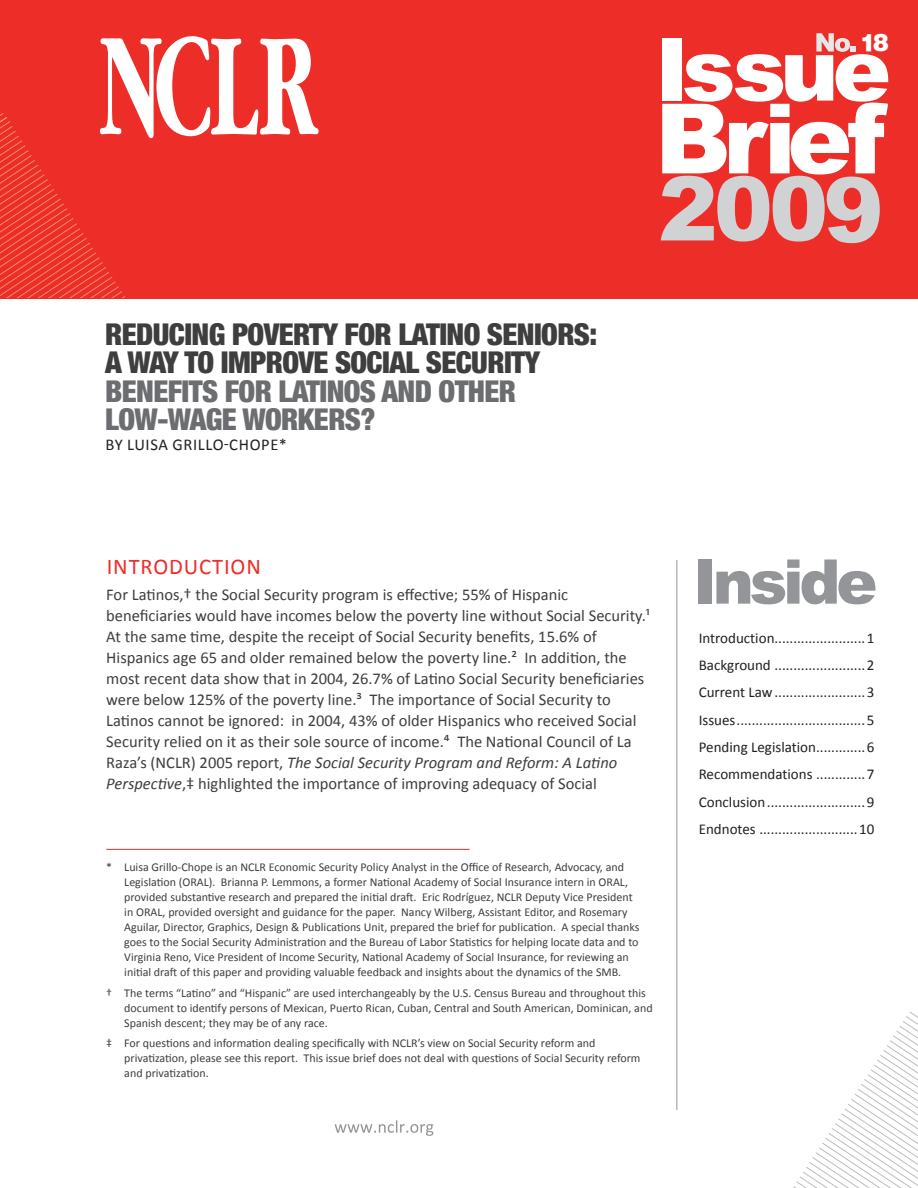
<style>
.page{position:relative;width:918px;height:1188px;background:#fff}
.page>*{position:absolute;margin:0;border:0;box-sizing:border-box;transform-origin:0 0}
.t1{font:900 condensed 30px/28.5px "Helvetica Neue";letter-spacing:-.02em;color:#3e3e3f}
.t2{font:900 condensed 30px/28.5px "Helvetica Neue";letter-spacing:-.02em;color:#6c6d70}
.t3{font:900 24px "Halvett";color:#fff}
.t4{font:22.5px "Calibri";letter-spacing:.04em;color:#ec2d28}
.t5{font:16.5px/21px "Calibri";color:#3e3e3f}
.t6{font:16.5px "Calibri";letter-spacing:.04em;color:#231f20}
.t7{font:15px/27.3px "Calibri";color:#231f20;text-align:justify}
.t8{font:12px/15px "Calibri";color:#3e3e3f}
.s1{font-style:italic}
</style>
<div class="page">
<div style="left:0;top:0;width:918px;height:298px;background:#ec2d28"></div>
<hr style="left:676px;top:560px;width:1px;height:550px;background:#939598">
<svg style="left:793px;top:1012px;width:125px;height:176px"></svg>
<div style="left:698px;top:560px;width:14px;height:44px;background:#939598"></div>
<svg style="left:716px;top:560px;width:159px;height:44px"></svg>
<svg style="left:335px;top:1120px;width:98px;height:16px"></svg>
<svg style="left:0;top:36px;width:319px;height:262px"></svg>
<svg style="left:661px;top:33px;width:227px;height:210px"></svg>
<hr style="left:106px;top:849px;width:364px;height:1px;background:#ec2d28">
<h2 class="t3" style="left:860px;top:28px;width:30px">18</h2>
<h1 class="t1" style="left:105px;top:319px;width:494px">REDUCING POVERTY FOR LATINO SENIORS:<br>A WAY TO IMPROVE SOCIAL SECURITY</h1>
<h1 class="t2" style="left:105px;top:376px;width:411px">BENEFITS FOR LATINOS AND OTHER<br>LOW-WAGE WORKERS?</h1>
<h3 class="t6" style="left:106px;top:434px;width:86px">By Luisa Grill</h3>
<h3 class="t6" style="left:213px;top:434px;width:76px">o-Chope*</h3>
<h3 class="t4" style="left:107px;top:552px;width:156px">Introduction</h3>
<p class="t5" style="left:106px;top:584px;width:545px">For Latinos,† the Social Security program is effective; 55% of Hispanic beneficiaries would have incomes below the poverty line without Social Security.¹<br>At the same time, despite the receipt of Social Security benefits, 15.6% of Hispanics age 65 and older remained below the poverty line.² In addition, the most recent data show that in 2004, 26.7% of Latino Social Security beneficiaries were below 125% of the poverty line.³ The importance of Social Security to Latinos cannot be ignored: in 2004, 43% of older Hispanics who received Social Security relied on it as their sole source of income.⁴ The National Council of La Raza’s (NCLR) 2005 report, <span class="s1">The Social Security Program and Reform: A Latino Perspective</span>,‡ highlighted the importance of improving adequacy of Social</p>
<p class="t8" style="left:124px;top:860px;width:517px;text-indent:-18px">* Luisa Grillo-Chope is an NCLR Economic Security Policy Analyst in the Office of Research, Advocacy, and Legislation (ORAL). Brianna P. Lemmons, a former National Academy of Social Insurance intern in ORAL, provided substantive research and prepared the initial draft. Eric Rodríguez, NCLR Deputy Vice President in ORAL, provided oversight and guidance for the paper. Nancy Wilberg, Assistant Editor, and Rosemary Aguilar, Director, Graphics, Design &amp; Publications U nit, prepared the brief for publication. A special thanks goes to the Social Security Administration and the Bureau of Labor Statistics for helping locate data and to Virginia Reno, Vice President of Income Security, National Academy of Social Insurance, for reviewing an initial draft of this paper and providing valuable feedback and insights about the dynamics of the SMB.</p>
<p class="t8" style="left:124px;top:985px;width:530px;text-indent:-18px">† The terms “Latino” and “Hispanic” are used interchangeably by the U.S. Census Bureau and throughout this document to identify persons of Mexican, Puerto Rican, Cuban, Central and South American, Dominican, and<br>Spanish descent; they may be of any race.</p>
<p class="t8" style="left:124px;top:1036px;width:518px;text-indent:-18px">‡ For questions and information dealing specifically with NCLR’s view on Social Security reform and privatization, please see this report. This issue brief does not deal with questions of Social Security reform and privatization.</p>
<p class="t7" style="left:699px;top:624px;width:177px">Introduction........................1<br>Background ........................2<br>Current Law........................3<br>Issues..................................5<br>Pending Legislation.............6<br>Recommendations .............7<br>Conclusion..........................9<br>Endnotes ..........................10</p>
</div>
